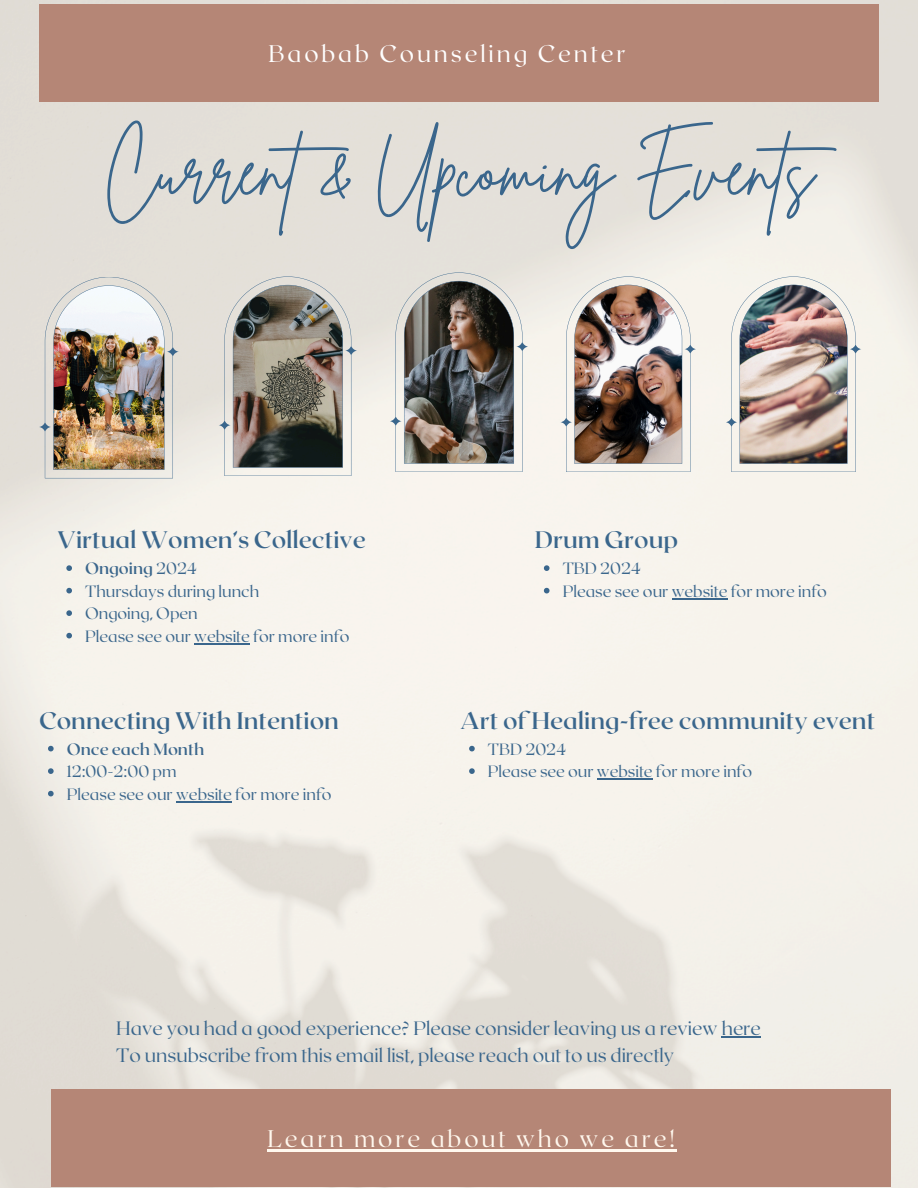
<style>
.page{position:relative;width:918px;height:1188px;background:#fff}
.page>*{position:absolute;margin:0;border:0;box-sizing:border-box;transform-origin:0 0}
.t1{font:71.55px "Brittany Signature";color:#3a668c}
.t2{font:300 24px "Roxborough CF";letter-spacing:.12em;color:#fff8ee}
.t3{font:300 24px "Roxborough CF";letter-spacing:.12em;color:#fff}
.t4{font:600 23.85px "Roxborough CF";color:#3a668c}
.t5{font:300 19.35px/27px "Roxborough CF";color:#3a668c}
.t6{font:300 16.35px "Roxborough CF";color:#3a668c}
.t7{font:600 16.35px "Roxborough CF";color:#3a668c}
.s1{font-weight:300}
</style>
<div class="page">
<img style="left:0;top:0;width:918px;height:1188px">
<div style="left:39px;top:5px;width:840px;height:97px;background:#b58676"></div>
<img style="left:39px;top:277px;width:140px;height:201px">
<img style="left:390px;top:272px;width:138px;height:200px">
<div style="left:51px;top:1089px;width:840px;height:98px;background:#b58676"></div>
<img style="left:219px;top:276px;width:138px;height:200px">
<img style="left:560px;top:276px;width:136px;height:196px">
<img style="left:726px;top:276px;width:135px;height:196px">
<svg style="left:48px;top:746px;width:6px;height:5px"></svg>
<svg style="left:48px;top:768px;width:6px;height:6px"></svg>
<svg style="left:48px;top:791px;width:6px;height:5px"></svg>
<hr style="left:176px;top:801px;width:56px;height:1px;background:#3a668c">
<svg style="left:544px;top:565px;width:6px;height:6px"></svg>
<svg style="left:544px;top:588px;width:6px;height:5px"></svg>
<hr style="left:672px;top:598px;width:55px;height:1px;background:#3a668c">
<svg style="left:66px;top:565px;width:6px;height:6px"></svg>
<svg style="left:66px;top:588px;width:6px;height:5px"></svg>
<svg style="left:66px;top:610px;width:6px;height:6px"></svg>
<svg style="left:66px;top:633px;width:6px;height:5px"></svg>
<hr style="left:194px;top:643px;width:56px;height:1px;background:#3a668c">
<svg style="left:469px;top:746px;width:6px;height:5px"></svg>
<svg style="left:469px;top:768px;width:6px;height:6px"></svg>
<hr style="left:597px;top:778px;width:56px;height:2px;background:#3a668c">
<hr style="left:722px;top:1036px;width:39px;height:1px;background:#3a668c">
<hr style="left:268px;top:1149px;width:409px;height:2px;background:#fff8ee">
<p class="t3" style="left:268px;top:38px;width:359px">Baobab Counseling Center</p>
<p class="t1" style="left:104px;top:123px;width:754px">Current&amp; Upcoming Events</p>
<p class="t4" style="left:57px;top:525px;width:310px">Virtual Women’s Collective</p>
<h2 class="t7" style="left:85px;top:558px;width:113px">Ongoing <span class="s1">2024</span></h2>
<p class="t6" style="left:85px;top:580px;width:176px">Thursdays during lunch</p>
<p class="t6" style="left:85px;top:603px;width:114px">Ongoing, Open</p>
<p class="t6" style="left:85px;top:625px;width:266px">Please see our website for more info</p>
<p class="t4" style="left:39px;top:705px;width:302px">Connecting With Intention</p>
<p class="t7" style="left:67px;top:738px;width:139px">Once each Month</p>
<h2 class="t6" style="left:67px;top:761px;width:111px">12:00-2:00 pm</h2>
<p class="t6" style="left:67px;top:783px;width:266px">Please see our website for more info</p>
<p class="t4" style="left:535px;top:525px;width:145px">Drum Group</p>
<h2 class="t6" style="left:563px;top:558px;width:80px">TBD 2024</h2>
<p class="t6" style="left:563px;top:580px;width:266px">Please see our website for more info</p>
<h2 class="t4" style="left:460px;top:705px;width:417px">Art of Healing-free community event</h2>
<p class="t6" style="left:488px;top:738px;width:80px">TBD 2024</p>
<p class="t6" style="left:488px;top:761px;width:266px">Please see our website for more info</p>
<h4 class="t5" style="left:116px;top:1014px;width:646px">Have you had a good experience? Please consider leaving us a review here<br>To unsubscribe from this email list, please reach out to us directly</h4>
<h3 class="t2" style="left:268px;top:1123px;width:409px">Learn more about who we are!</h3>
</div>
